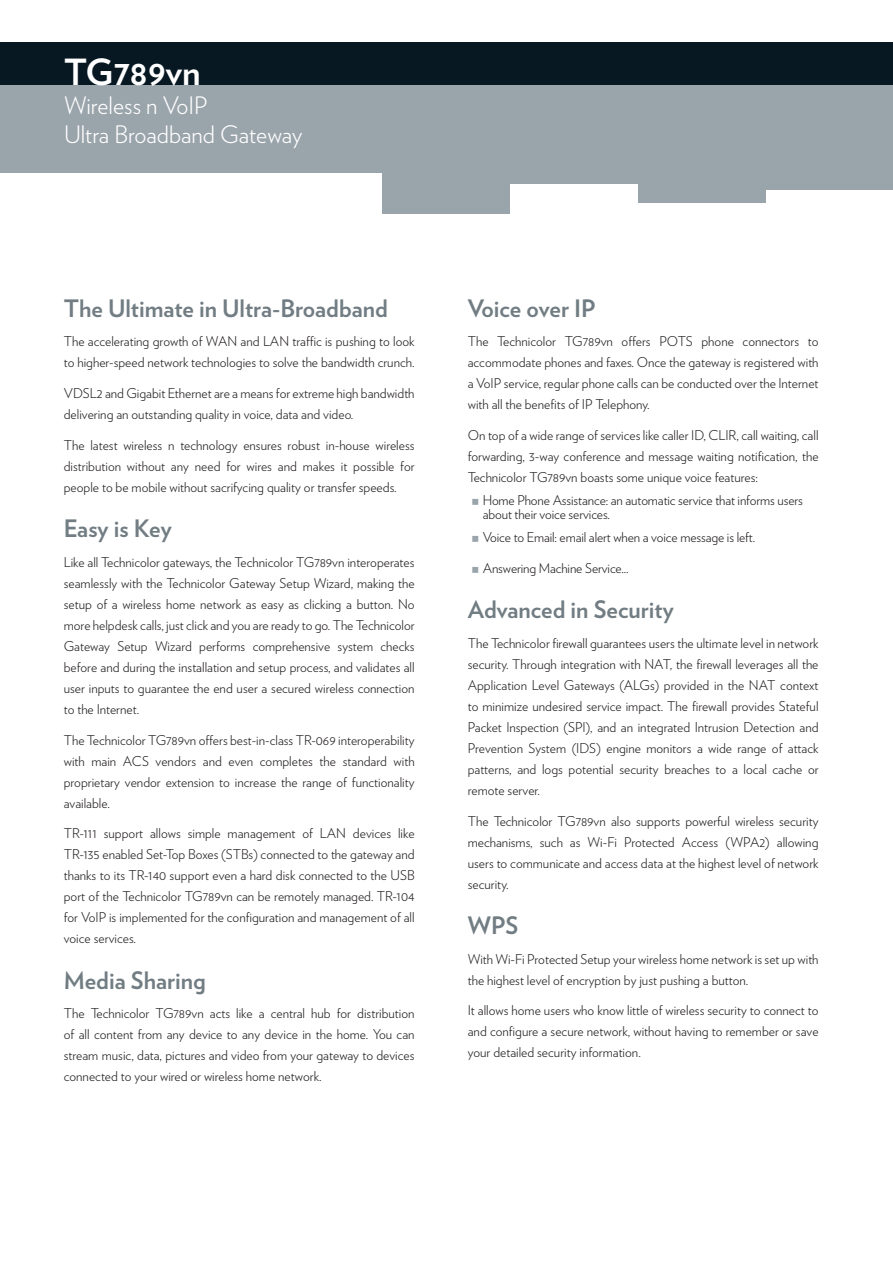
<style>
.page{position:relative;width:893px;height:1263px;background:#fff}
.page>*{position:absolute;margin:0;border:0;box-sizing:border-box;transform-origin:0 0}
.Title1{font:700 36px "Verlag";color:#fff}
.t1{font:700 24px "Verlag";color:#717d83}
.Title2{font:300 24px "Verlag";color:#fff}
.Text{font:300 13.5px/21px "Verlag";color:#231f20;text-align:justify}
.Bulleted{font:300 13.5px/13.5px "Verlag";letter-spacing:-.01em;color:#231f20}
</style>
<div class="page">
<div style="left:0;top:43px;width:128px;height:130px;background:#9aa4ab"></div>
<div style="left:255px;top:43px;width:128px;height:130px;background:#9aa4ab"></div>
<div style="left:128px;top:43px;width:127px;height:130px;background:#9aa4ab"></div>
<div style="left:383px;top:43px;width:127px;height:171px;background:#9aa4ab"></div>
<div style="left:510px;top:43px;width:128px;height:141px;background:#9aa4ab"></div>
<div style="left:765px;top:43px;width:128px;height:147px;background:#9aa4ab"></div>
<div style="left:638px;top:43px;width:127px;height:160px;background:#9aa4ab"></div>
<div style="left:0;top:43px;width:893px;height:42px;background:#071822"></div>
<p class="Title1" style="left:64px;top:44px;width:138px">TG789vn</p>
<p class="Title2" style="left:64px;top:88px;width:145px">Wireless n VoIP</p>
<p class="Title2" style="left:64px;top:117px;width:240px">Ultra Broadband Gateway</p>
<p class="t1" style="left:64px;top:289px;width:325px">The Ultimate in Ultra-Broadband</p>
<p class="Text" style="left:64px;top:330px;width:352px">The accelerating growth of WAN and LAN traffic is pushing to look to higher-speed network technologies to solve the bandwidth crunch.</p>
<p class="Text" style="left:64px;top:382px;width:352px">VDSL2 and Gigabit Ethernet are a means for extreme high bandwidth delivering an outstanding quality in voice, data and video.</p>
<p class="Text" style="left:64px;top:434px;width:352px">The latest wireless n technology ensures robust in-house wireless distribution without any need for wires and makes it possible for people to be mobile without sacrifycing quality or transfer speeds.</p>
<p class="t1" style="left:64px;top:510px;width:109px">Easy is Key</p>
<p class="Text" style="left:64px;top:551px;width:352px">Like all Technicolor gateways, the Technicolor TG789vn interoperates seamlessly with the Technicolor Gateway Setup Wizard, making the setup of a wireless home network as easy as clicking a button. No more helpdesk calls, just click and you are ready to go. The Technicolor Gateway Setup Wizard performs comprehensive system checks before and during the installation and setup process, and validates all user inputs to guarantee the end user a secured wireless connection to the Internet.</p>
<p class="Text" style="left:64px;top:728px;width:352px">The Technicolor TG789vn offers best-in-class TR-069 interoperability with main ACS vendors and even completes the standard with proprietary vendor extension to increase the range of functionality available.</p>
<p class="Text" style="left:64px;top:822px;width:352px">TR-111 support allows simple management of LAN devices like TR-135 enabled Set-Top Boxes (STBs) connected to the gateway and thanks to its TR-140 support even a hard disk connected to the USB port of the Technicolor TG789vn can be remotely managed. TR-104 for VoIP is implemented for the configuration and management of all voice services.</p>
<p class="t1" style="left:64px;top:961px;width:144px">Media Sharing</p>
<p class="Text" style="left:64px;top:1002px;width:352px">The Technicolor TG789vn acts like a central hub for distribution of all content from any device to any device in the home. You can stream music, data, pictures and video from your gateway to devices connected to your wired or wireless home network.</p>
<p class="t1" style="left:468px;top:289px;width:129px">Voice over IP</p>
<p class="Text" style="left:468px;top:330px;width:352px">The Technicolor TG789vn offers POTS phone connectors to accommodate phones and faxes. Once the gateway is registered with a VoIP service, regular phone calls can be conducted over the Internet with all the benefits of IP Telephony.</p>
<p class="Text" style="left:468px;top:424px;width:352px">On top of a wide range of services like caller ID, CLIR, call waiting, call forwarding, 3-way conference and message waiting notification, the Technicolor TG789vn boasts some unique voice features:</p>
<p class="Bulleted" style="left:483px;top:493px;width:322px">Home Phone Assistance: an automatic service that informs users about their voice services.</p>
<p class="Bulleted" style="left:483px;top:530px;width:274px">Voice to Email: email alert when a voice message is left.</p>
<p class="Bulleted" style="left:483px;top:560px;width:147px">Answering Machine Service...</p>
<p class="t1" style="left:468px;top:591px;width:208px">Advanced in Security</p>
<p class="Text" style="left:468px;top:632px;width:352px">The Technicolor firewall guarantees users the ultimate level in network security. Through integration with NAT, the firewall leverages all the Application Level Gateways (ALGs) provided in the NAT context to minimize undesired service impact. The firewall provides Stateful Packet Inspection (SPI), and an integrated Intrusion Detection and Prevention System (IDS) engine monitors a wide range of attack patterns, and logs potential security breaches to a local cache or remote server.</p>
<p class="Text" style="left:468px;top:809px;width:352px">The Technicolor TG789vn also supports powerful wireless security mechanisms, such as Wi-Fi Protected Access (WPA2) allowing users to communicate and access data at the highest level of network security.</p>
<p class="t1" style="left:468px;top:907px;width:52px">WPS</p>
<p class="Text" style="left:468px;top:947px;width:352px">With Wi-Fi Protected Setup your wireless home network is set up with the highest level of encryption by just pushing a button.</p>
<p class="Text" style="left:468px;top:999px;width:352px">It allows home users who know little of wireless security to connect to and configure a secure network, without having to remember or save your detailed security information.</p>
</div>
